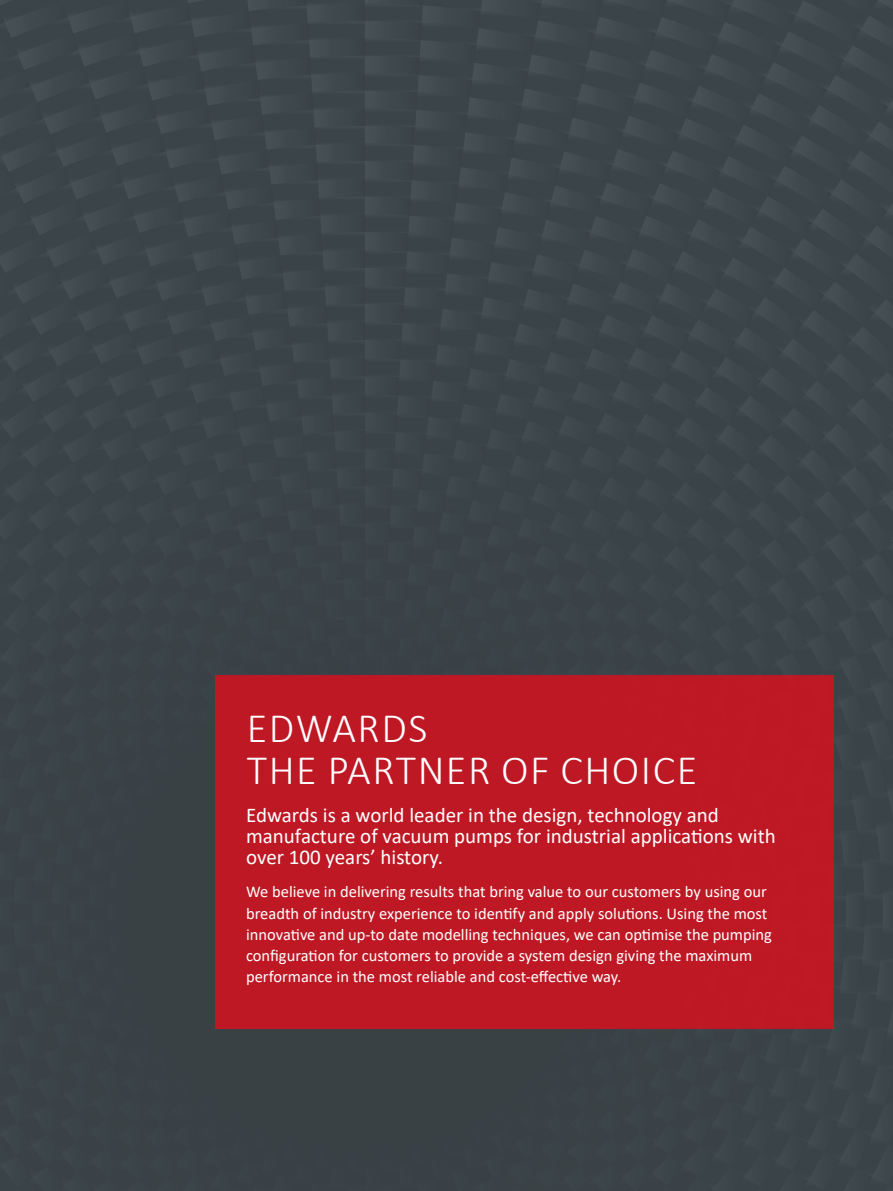
<style>
.page{position:relative;width:893px;height:1191px;background:#fff}
.page>*{position:absolute;margin:0;border:0;box-sizing:border-box;transform-origin:0 0}
.t1{font:300 42px/42px "Calibri";letter-spacing:.035em;color:#fff}
.t2{font:21px/21px "Calibri";color:#fff}
.t3{font:16.5px/21px "Calibri";color:#fff}
</style>
<div class="page">
<svg style="left:0;top:0;width:893px;height:31px;background:#3d464b"></svg>
<div style="left:0;top:31px;width:893px;height:1160px;background:#3b4449"></div>
<div style="left:215px;top:675px;width:618px;height:354px;background:#be1824"></div>
<h1 class="t1" style="left:247px;top:706px;width:452px">EDWARDS<br>THE PARTNER OF CHOICE</h1>
<p class="t2" style="left:246px;top:803px;width:531px">Edwards is a world leader in the design, technology and manufacture of vacuum pumps for industrial applications with over 100 years’ history.</p>
<p class="t3" style="left:246px;top:881px;width:527px">We believe in delivering results that bring value to our customers by using our breadth of industry experience to identify and apply solutions. Using the most innovative and up-to date modelling techniques, we can optimise the pumping configuration for customers to provide a system design giving the maximum performance in the most reliable and cost-effective way.</p>
</div>
